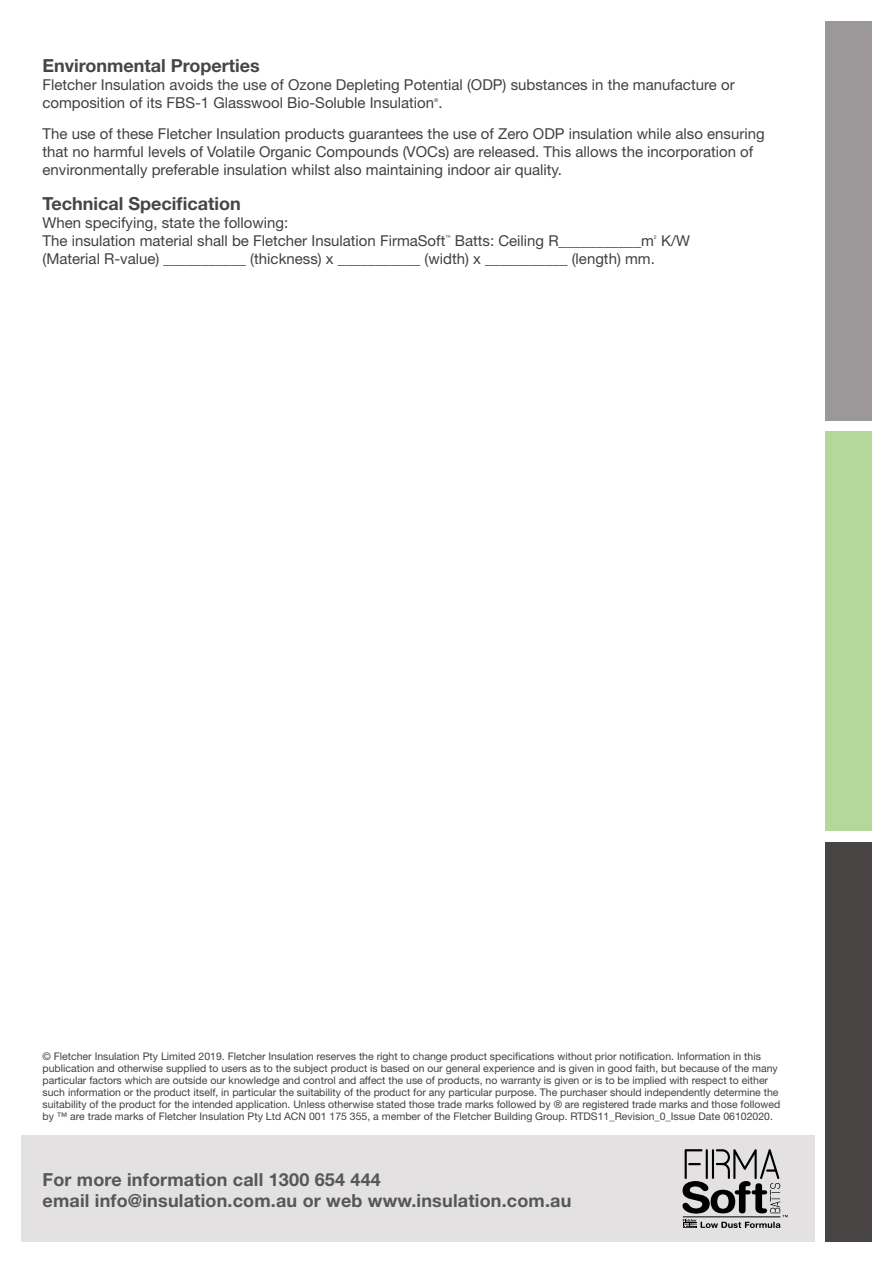
<style>
.page{position:relative;width:893px;height:1263px;background:#fff}
.page>*{position:absolute;margin:0;border:0;box-sizing:border-box;transform-origin:0 0}
.t1{font:700 18px/21px "Helvetica Neue LT Std";letter-spacing:.01em;color:#55575a}
.t2{font:700 18px "Helvetica Neue LT Std";color:#494444}
.t3{font:15px/18px "Helvetica Neue LT Std";color:#414042}
.t4{font:10.5px/12px "Helvetica Neue LT Std";color:#414042}
.t5{font:5.25px "Helvetica Neue LT Std";color:#414042}
</style>
<div class="page">
<div style="left:21px;top:1135px;width:793px;height:107px;background:#e3e1e2"></div>
<div style="left:825px;top:21px;width:47px;height:400px;background:#9c989a"></div>
<div style="left:825px;top:432px;width:47px;height:399px;background:#b3d89a"></div>
<div style="left:825px;top:842px;width:47px;height:400px;background:#494444"></div>
<svg style="left:682px;top:1149px;width:106px;height:79px"></svg>
<h1 class="t2" style="left:43px;top:55px;width:219px">Environmental Properties</h1>
<h2 class="t3" style="left:43px;top:76px;width:694px">Fletcher Insulation avoids the use of Ozone Depleting Potential (ODP) substances in the manufacture or composition of its FBS-1 Glasswool Bio-Soluble Insulation .</h2>
<p class="t5" style="left:434px;top:97px;width:6px">®</p>
<p class="t3" style="left:43px;top:125px;width:724px">The use of these Fletcher Insulation products guarantees the use of Zero ODP insulation while also ensuring that no harmful levels of Volatile Organic Compounds (VOCs) are released. This allows the incorporation of environmentally preferable insulation whilst also maintaining indoor air quality.</p>
<h1 class="t2" style="left:43px;top:192px;width:200px">Technical Specification</h1>
<h2 class="t3" style="left:43px;top:213px;width:404px">When specifying, state the following:<br>The insulation material shall be Fletcher Insulation FirmaSoft</h2>
<p class="t5" style="left:445px;top:234px;width:7px">™</p>
<h2 class="t3" style="left:455px;top:231px;width:201px">Batts: Ceiling R___________m</h2>
<p class="t5" style="left:654px;top:234px;width:4px">2</p>
<h2 class="t3" style="left:661px;top:231px;width:30px">K/W</h2>
<h2 class="t3" style="left:43px;top:249px;width:614px">(Material R-value) ___________ (thickness) x ___________ (width) x ___________ (length) mm.</h2>
<p class="t4" style="left:43px;top:1050px;width:739px">© Fletcher Insulation Pty Limited 2019. Fletcher Insulation reserves the right to change product specifications without prior notification. Information in this publication and otherwise supplied to users as to the subject product is based on our general experience and is given in good faith, but because of the many particular factors which are outside our knowledge and control and affect the use of products, no warranty is given or is to be implied with respect to either such information or the product itself, in particular the suitability of the product for any particular purpose. The purchaser should independently determine the suitability of the product for the intended application. Unless otherwise stated those trade marks followed by ® are registered trade marks and those followed by ™ are trade marks of Fletcher Insulation Pty Ltd ACN 001 175 355, a member of the Fletcher Building Group. RTDS11_Revision_0_Issue Date 06102020.</p>
<h1 class="t1" style="left:43px;top:1169px;width:530px">For more information call 1300 654 444<br>email info@insulation.com.au or web www.insulation.com.au</h1>
</div>
